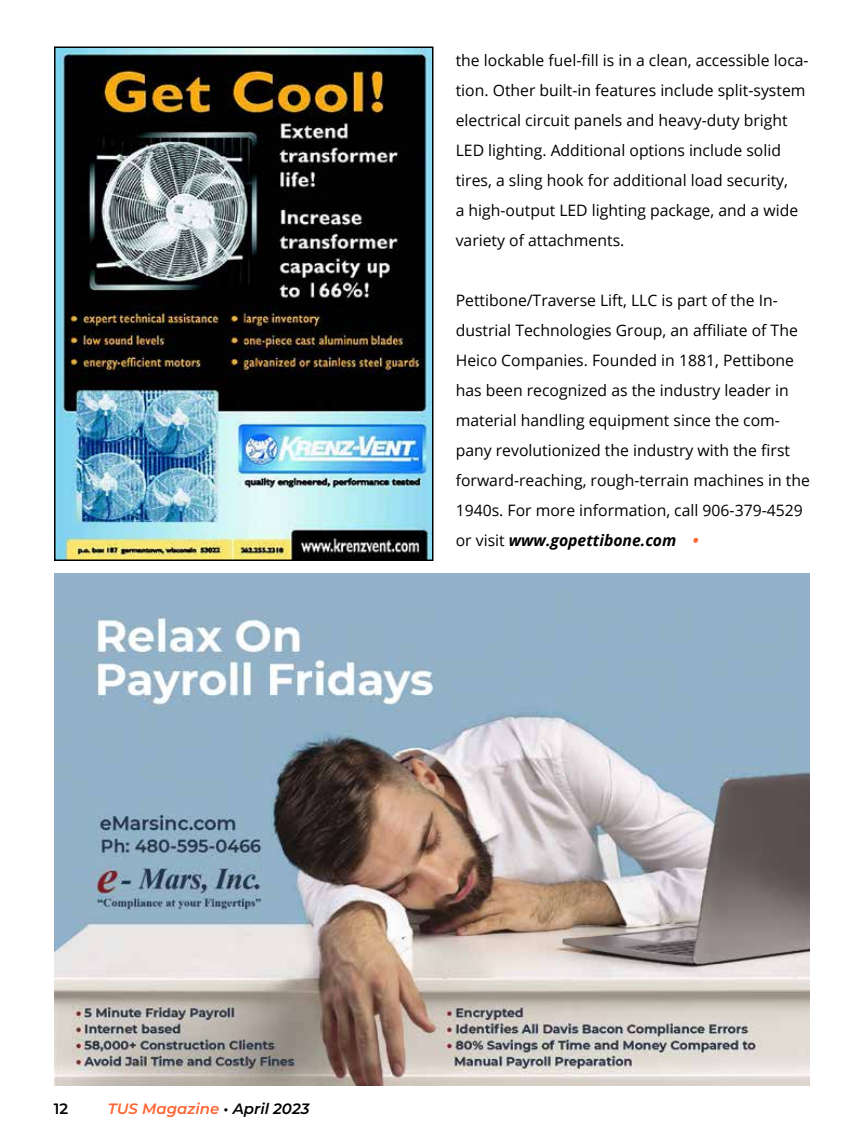
<style>
.page{position:relative;width:864px;height:1134px;background:#fff}
.page>*{position:absolute;margin:0;border:0;box-sizing:border-box;transform-origin:0 0}
.t1{font:15.75px/30px "Open Sans";color:#000}
.t2{font:italic 600 15px "Montserrat";color:#ff6534}
.t3{font:600 15px "Montserrat";color:#000}
.s1{font-weight:700;font-style:italic}
.s2{font-weight:700;font-style:italic;color:#ff6534}
.s3{color:#000}
</style>
<div class="page">
<img style="left:54px;top:573px;width:756px;height:513px">
<img style="left:57px;top:49px;width:374px;height:509px">
<div style="left:54px;top:46px;width:380px;height:515px;border:2px solid #000"></div>
<p class="t1" style="left:456px;top:45px;width:354px">the lockable fuel-fill is in a clean, accessible loca&shy;tion. Other built-in features include split-system electrical circuit panels and heavy-duty bright LED lighting. Additional options include solid tires, a sling hook for additional load security,<br>a high-output LED lighting package, and a wide variety of attachments.</p>
<p class="t1" style="left:456px;top:285px;width:356px">Pettibone/Traverse Lift, LLC is part of the In&shy;dustrial Technologies Group, an affiliate of The Heico Companies. Founded in 1881, Pettibone has been recognized as the industry leader in material handling equipment since the com&shy;pany revolutionized the industry with the first forward-reaching, rough-terrain machines in the 1940s. For more information, call 906-379-4529 or visit <span class="s1">www.gopettibone.com</span> <span class="s2">•</span></p>
<p class="t3" style="left:54px;top:1098px;width:16px">12</p>
<p class="t2" style="left:108px;top:1098px;width:203px">TUS Magazine <span class="s3">• April 2023</span></p>
</div>
